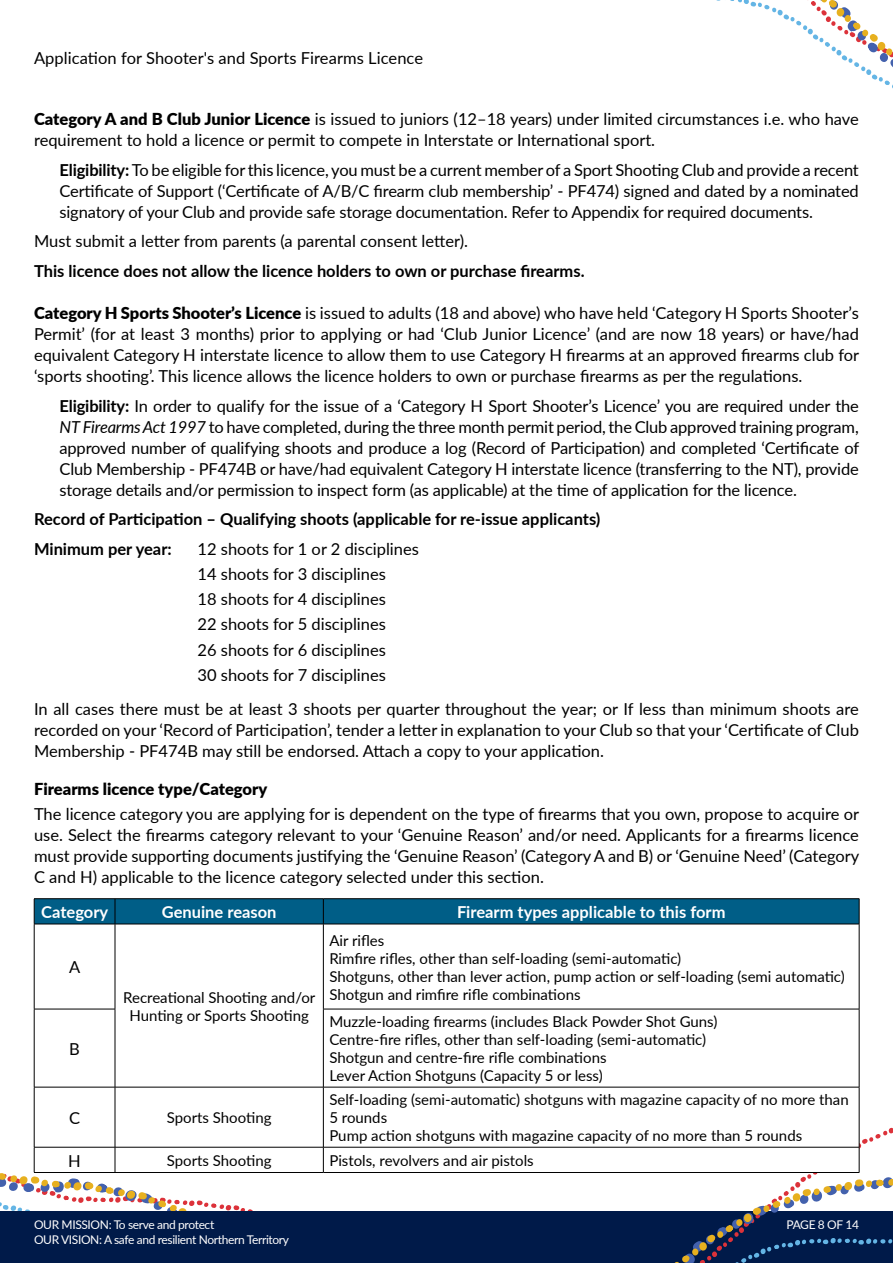
<style>
.page{position:relative;width:893px;height:1263px;background:#fff}
.page>*{position:absolute;margin:0;border:0;box-sizing:border-box;transform-origin:0 0}
.t1{font:16.5px/21px "Lato";color:#000;text-align:justify}
.t2{font:700 16.5px/29.5px "Lato";color:#000}
.t3{font:700 16.5px "Lato";color:#fff}
.t4{font:900 16.5px "Lato";color:#000}
.t5{font:15px/18px "Lato";color:#000}
.t6{font:12px "Lato";letter-spacing:-.03em;color:#fff}
.s1{font-weight:900}
.s2{font-weight:700}
.s3{font-style:italic}
</style>
<div class="page">
<div style="left:0;top:1211px;width:893px;height:52px;background:#001a49"></div>
<svg style="left:716px;top:0;width:177px;height:89px"></svg>
<svg style="left:35px;top:925px;width:824px;height:247px"></svg>
<hr style="left:34px;top:898px;width:81px;height:1px;background:#000">
<hr style="left:115px;top:898px;width:208px;height:1px;background:#000">
<hr style="left:323px;top:898px;width:536px;height:1px;background:#000">
<svg style="left:34px;top:899px;width:826px;height:25px;background:#005a82"></svg>
<hr style="left:34px;top:924px;width:81px;height:1px;background:#000">
<hr style="left:34px;top:924px;width:1px;height:85px;background:#000">
<hr style="left:115px;top:924px;width:208px;height:1px;background:#000">
<hr style="left:115px;top:924px;width:1px;height:85px;background:#000">
<hr style="left:323px;top:924px;width:536px;height:1px;background:#000">
<hr style="left:323px;top:924px;width:1px;height:85px;background:#000">
<hr style="left:859px;top:924px;width:1px;height:85px;background:#000">
<hr style="left:34px;top:1009px;width:81px;height:1px;background:#000">
<hr style="left:34px;top:1009px;width:1px;height:78px;background:#000">
<hr style="left:115px;top:1009px;width:1px;height:78px;background:#000">
<hr style="left:323px;top:1009px;width:536px;height:1px;background:#000">
<hr style="left:323px;top:1009px;width:1px;height:78px;background:#000">
<hr style="left:859px;top:1009px;width:1px;height:78px;background:#000">
<hr style="left:34px;top:1087px;width:81px;height:1px;background:#000">
<hr style="left:34px;top:1087px;width:1px;height:60px;background:#000">
<hr style="left:115px;top:1087px;width:208px;height:1px;background:#000">
<hr style="left:115px;top:1087px;width:1px;height:60px;background:#000">
<hr style="left:323px;top:1087px;width:536px;height:1px;background:#000">
<hr style="left:323px;top:1087px;width:1px;height:60px;background:#000">
<hr style="left:859px;top:1087px;width:1px;height:60px;background:#000">
<hr style="left:115px;top:1147px;width:208px;height:1px;background:#000">
<svg style="left:0;top:1147px;width:256px;height:64px"></svg>
<hr style="left:323px;top:1147px;width:536px;height:1px;background:#000">
<svg style="left:323px;top:1147px;width:1px;height:25px"></svg>
<svg style="left:672px;top:1127px;width:221px;height:136px"></svg>
<hr style="left:34px;top:1172px;width:81px;height:1px;background:#000">
<hr style="left:115px;top:1172px;width:208px;height:1px;background:#000">
<hr style="left:323px;top:1172px;width:536px;height:1px;background:#000">
<p class="t1" style="left:34px;top:47px;width:391px">Application for Shooter's and Sports Firearms Licence</p>
<p class="t1" style="left:34px;top:108px;width:826px"><span class="s1">Category A and B Club Junior Licence</span> is issued to juniors (12–18 years) under limited circumstances i.e. who have requirement to hold a licence or permit to compete in Interstate or International sport.</p>
<p class="t1" style="left:60px;top:159px;width:801px"><span class="s2">Eligibility:</span> To be eligible for this licence, you must be a current member of a Sport Shooting Club and provide a recent Certificate of Support (‘Certificate of A/B/C firearm club membership’ - PF474) signed and dated by a nominated signatory of your Club and provide safe storage documentation. Refer to Appendix for required documents.</p>
<p class="t1" style="left:34px;top:230px;width:436px">Must submit a letter from parents (a parental consent letter).</p>
<p class="t2" style="left:34px;top:255px;width:552px">This licence does not allow the licence holders to own or purchase firearms.</p>
<p class="t1" style="left:34px;top:302px;width:827px"><span class="s1">Category H Sports Shooter’s Licence</span> is issued to adults (18 and above) who have held ‘Category H Sports Shooter’s Permit’ (for at least 3 months) prior to applying or had ‘Club Junior Licence’ (and are now 18 years) or have/had equivalent Category H interstate licence to allow them to use Category H firearms at an approved firearms club for ‘sports shooting’. This licence allows the licence holders to own or purchase firearms as per the regulations.</p>
<p class="t1" style="left:60px;top:394px;width:801px"><span class="s2">Eligibility:</span> In order to qualify for the issue of a ‘Category H Sport Shooter’s Licence’ you are required under the <span class="s3">NT Firearms Act 1997</span> to have completed, during the three month permit period, the Club approved training program, approved number of qualifying shoots and produce a log (Record of Participation) and completed ‘Certificate of Club Membership - PF474B or have/had equivalent Category H interstate licence (transferring to the NT), provide storage details and/or permission to inspect form (as applicable) at the time of application for the licence.</p>
<p class="t2" style="left:34px;top:504px;width:568px">Record of Participation – Qualifying shoots (applicable for re-issue applicants)<br>Minimum per year:</p>
<p class="t1" style="left:198px;top:535px;width:223px;line-height:25.2px;text-align:left">12 shoots for 1 or 2 disciplines<br>14 shoots for 3 disciplines<br>18 shoots for 4 disciplines<br>22 shoots for 5 disciplines<br>26 shoots for 6 disciplines<br>30 shoots for 7 disciplines</p>
<p class="t1" style="left:34px;top:697px;width:826px">In all cases there must be at least 3 shoots per quarter throughout the year; or If less than minimum shoots are recorded on your ‘Record of Participation’, tender a letter in explanation to your Club so that your ‘Certificate of Club Membership - PF474B may still be endorsed. Attach a copy to your application.</p>
<p class="t4" style="left:34px;top:776px;width:235px">Firearms licence type/Category</p>
<p class="t1" style="left:34px;top:803px;width:827px">The licence category you are applying for is dependent on the type of firearms that you own, propose to acquire or use. Select the firearms category relevant to your ‘Genuine Reason’ and/or need. Applicants for a firearms licence must provide supporting documents justifying the ‘Genuine Reason’ (Category A and B) or ‘Genuine Need’ (Category C and H) applicable to the licence category selected under this section.</p>
<p class="t3" style="left:41px;top:900px;width:68px">Category</p>
<p class="t3" style="left:162px;top:900px;width:116px">Genuine reason</p>
<p class="t3" style="left:457px;top:900px;width:270px">Firearm types applicable to this form</p>
<p class="t1" style="left:69px;top:956px;width:13px">A</p>
<p class="t1" style="left:69px;top:1037px;width:12px">B</p>
<p class="t5" style="left:123px;top:987px;width:194px;text-align:center">Recreational Shooting and/or<br>Hunting or Sports Shooting</p>
<p class="t1" style="left:69px;top:1106px;width:13px">C</p>
<p class="t5" style="left:167px;top:1108px;width:106px">Sports Shooting</p>
<p class="t5" style="left:329px;top:930px;width:517px">Air rifles<br>Rimfire rifles, other than self-loading (semi-automatic)<br>Shotguns, other than lever action, pump action or self-loading (semi automatic)<br>Shotgun and rimfire rifle combinations</p>
<p class="t5" style="left:329px;top:1012px;width:390px">Muzzle-loading firearms (includes Black Powder Shot Guns)<br>Centre-fire rifles, other than self-loading (semi-automatic)<br>Shotgun and centre-fire rifle combinations<br>Lever Action Shotguns (Capacity 5 or less)</p>
<p class="t5" style="left:329px;top:1090px;width:521px">Self-loading (semi-automatic) shotguns with magazine capacity of no more than<br>5 rounds<br>Pump action shotguns with magazine capacity of no more than 5 rounds</p>
<p class="t1" style="left:68px;top:1149px;width:14px">H</p>
<p class="t5" style="left:167px;top:1151px;width:106px">Sports Shooting</p>
<p class="t5" style="left:329px;top:1151px;width:206px">Pistols, revolvers and air pistols</p>
<p class="t6" style="left:34px;top:1216px;width:182px">OUR MISSION: To serve and protect</p>
<p class="t6" style="left:786px;top:1216px;width:74px">PAGE 8 OF 14</p>
<p class="t6" style="left:34px;top:1231px;width:257px">OUR VISION: A safe and resilient Northern Territory</p>
</div>
